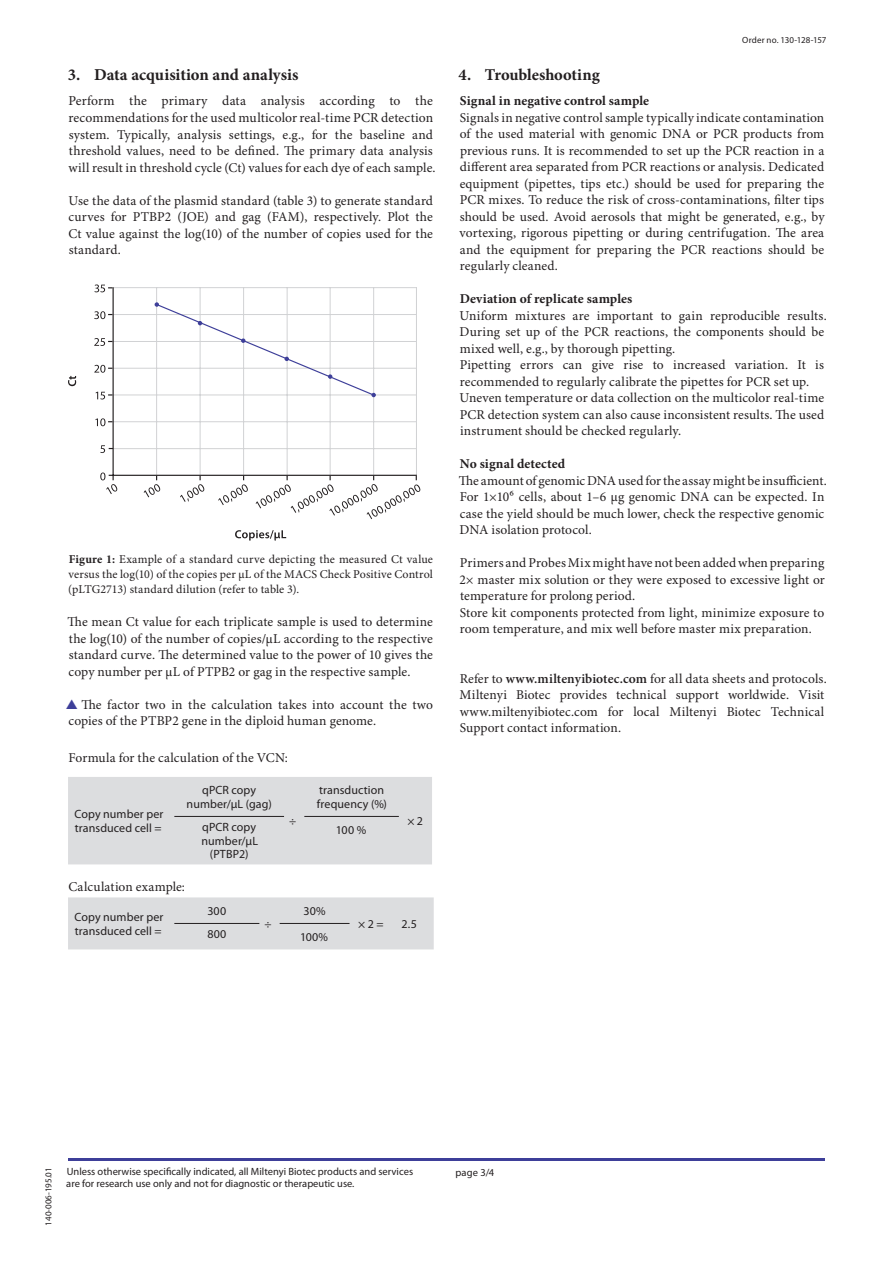
<style>
.page{position:relative;width:893px;height:1263px;background:#fff}
.page>*{position:absolute;margin:0;border:0;box-sizing:border-box;transform-origin:0 0}
.t1{font:700 16.65px "Minion Pro";color:#231f20}
.DS_Headline{font:700 16.5px "Minion Pro";letter-spacing:-.005em;color:#231f20}
.DS_Copy{font:13.65px/16.6px "Minion Pro";letter-spacing:.01em;color:#231f20}
.p_h2nn{font:13.5px/16.5px "Minion Pro";letter-spacing:.005em;color:#231f20}
.DS_Copy-2{font:13.5px/16.5px "Minion Pro";letter-spacing:.01em;color:#231f20}
.p_h2nn-2{font:700 13.5px "Minion Pro";letter-spacing:.005em;color:#231f20}
.DS_Copy-3{font:700 13.5px "Minion Pro";letter-spacing:.005em;color:#231f20}
.DS_Copy-4{font:12px/15px "Minion Pro";letter-spacing:.005em;color:#231f20;text-align:justify}
.DS_Warning_Warranty{font:12px/13.5px "Myriad Pro";letter-spacing:.01em;color:#231f20}
.t2{font:10.5px "Myriad Pro";color:#231f20}
.t3{font:9px "Myriad Pro";color:#231f20}
.s1{font-weight:700}
.s2{color:#3e3f99}
.s3{font-weight:600}
</style>
<div class="page">
<hr style="left:68px;top:1158px;width:757px;height:2px;background:#3e3f99">
<div style="left:68px;top:777px;width:364px;height:87px;background:#dcdddf"></div>
<hr style="left:174px;top:816px;width:110px;height:1px;background:#231f20">
<hr style="left:304px;top:816px;width:95px;height:1px;background:#231f20">
<div style="left:68px;top:897px;width:366px;height:52px;background:#dcdddf"></div>
<hr style="left:174px;top:923px;width:85px;height:1px;background:#231f20">
<hr style="left:280px;top:923px;width:70px;height:1px;background:#231f20">
<hr style="left:416px;top:288px;width:1px;height:188px;background:#d1d2d4">
<hr style="left:156px;top:287px;width:1px;height:188px;background:#d1d2d4">
<hr style="left:113px;top:448px;width:304px;height:1px;background:#d1d2d4">
<hr style="left:113px;top:421px;width:304px;height:1px;background:#d1d2d4">
<hr style="left:113px;top:395px;width:304px;height:1px;background:#d1d2d4">
<hr style="left:113px;top:368px;width:304px;height:1px;background:#d1d2d4">
<hr style="left:113px;top:341px;width:304px;height:1px;background:#d1d2d4">
<hr style="left:113px;top:314px;width:304px;height:1px;background:#d1d2d4">
<hr style="left:200px;top:287px;width:1px;height:188px;background:#d1d2d4">
<hr style="left:243px;top:287px;width:1px;height:188px;background:#d1d2d4">
<hr style="left:287px;top:287px;width:1px;height:190px;background:#d1d2d4">
<hr style="left:330px;top:287px;width:1px;height:188px;background:#d1d2d4">
<hr style="left:373px;top:288px;width:1px;height:187px;background:#d1d2d4">
<hr style="left:113px;top:287px;width:304px;height:1px;background:#d1d2d4">
<hr style="left:113px;top:287px;width:1px;height:193px;background:#231f20">
<hr style="left:109px;top:475px;width:308px;height:1px;background:#231f20">
<svg style="left:155px;top:302px;width:221px;height:95px"></svg>
<svg style="left:94px;top:284px;width:19px;height:8px"></svg>
<svg style="left:94px;top:311px;width:19px;height:8px"></svg>
<svg style="left:94px;top:338px;width:19px;height:8px"></svg>
<svg style="left:94px;top:365px;width:19px;height:8px"></svg>
<svg style="left:96px;top:392px;width:17px;height:7px"></svg>
<svg style="left:95px;top:418px;width:18px;height:8px"></svg>
<svg style="left:100px;top:445px;width:13px;height:8px"></svg>
<svg style="left:100px;top:472px;width:18px;height:22px"></svg>
<svg style="left:144px;top:476px;width:17px;height:21px"></svg>
<svg style="left:180px;top:476px;width:25px;height:26px"></svg>
<svg style="left:218px;top:476px;width:30px;height:29px"></svg>
<svg style="left:256px;top:476px;width:164px;height:43px"></svg>
<svg style="left:68px;top:376px;width:8px;height:10px"></svg>
<svg style="left:235px;top:530px;width:51px;height:10px"></svg>
<p class="t1" style="left:68px;top:65px;width:232px">3. Data acquisition and analysis</p>
<p class="DS_Copy" style="left:68px;top:93px;width:366px">Perform the primary data analysis according to the recommendations for the used multicolor real-time PCR detection</p>
<p class="DS_Copy-2" style="left:68px;top:127px;width:369px">system. Typically, analysis settings, e.g., for the baseline and threshold values, need to be defined. The primary data analysis will result in threshold cycle (Ct) values for each dye of each sample.</p>
<p class="DS_Copy-2" style="left:68px;top:193px;width:366px;text-align:justify">Use the data of the plasmid standard (table 3) to generate standard curves for PTBP2 (JOE) and gag (FAM), respectively. Plot the Ct value against the log(10) of the number of copies used for the standard.</p>
<p class="DS_Copy-4" style="left:68px;top:552px;width:366px"><span class="s1">Figure 1:</span> Example of a standard curve depicting the measured Ct value versus the log(10) of the copies per µL of the MACS Check Positive Control (pLTG2713) standard dilution (refer to table 3).</p>
<p class="DS_Copy-2" style="left:68px;top:614px;width:367px;text-align:justify">The mean Ct value for each triplicate sample is used to determine the log(10) of the number of copies/µL according to the respective standard curve. The determined value to the power of 10 gives the copy number per µL of PTPB2 or gag in the respective sample.</p>
<p class="DS_Copy-2" style="left:66px;top:697px;width:369px"><span class="s2">▲</span> The factor two in the calculation takes into account the two copies of the PTBP2 gene in the diploid human genome.</p>
<p class="DS_Copy-2" style="left:68px;top:750px;width:221px">Formula for the calculation of the VCN:</p>
<p class="DS_Warning_Warranty" style="left:75px;top:808px;width:90px">Copy number per transduced cell =</p>
<p class="DS_Warning_Warranty" style="left:187px;top:784px;width:87px;text-align:center">qPCR copy number/µL (gag)</p>
<p class="DS_Warning_Warranty" style="left:317px;top:784px;width:72px">transduction frequency (%)</p>
<p class="DS_Warning_Warranty" style="left:289px;top:815px;width:9px">÷</p>
<p class="DS_Warning_Warranty" style="left:201px;top:821px;width:58px;text-align:center">qPCR copy number/µL (PTBP2)</p>
<p class="DS_Warning_Warranty" style="left:336px;top:823px;width:32px">100 %</p>
<p class="DS_Warning_Warranty" style="left:407px;top:815px;width:17px">× 2</p>
<p class="DS_Copy-2" style="left:68px;top:879px;width:118px">Calculation example:</p>
<p class="DS_Warning_Warranty" style="left:75px;top:911px;width:90px">Copy number per transduced cell =</p>
<p class="DS_Warning_Warranty" style="left:207px;top:904px;width:20px">300</p>
<p class="DS_Warning_Warranty" style="left:265px;top:917px;width:9px">÷</p>
<p class="DS_Warning_Warranty" style="left:304px;top:904px;width:24px">30%</p>
<p class="DS_Warning_Warranty" style="left:207px;top:928px;width:20px">800</p>
<p class="DS_Warning_Warranty" style="left:300px;top:930px;width:30px">100%</p>
<p class="DS_Warning_Warranty" style="left:358px;top:917px;width:27px">× 2 =</p>
<p class="DS_Warning_Warranty" style="left:402px;top:917px;width:17px">2.5</p>
<p class="t3" style="left:742px;top:35px;width:86px">Order no. 130-128-157</p>
<p class="DS_Headline" style="left:459px;top:65px;width:143px">4. Troubleshooting</p>
<p class="DS_Copy-3" style="left:460px;top:93px;width:191px">Signal in negative control sample</p>
<p class="p_h2nn" style="left:460px;top:110px;width:366px;text-align:justify">Signals in negative control sample typically indicate contamination of the used material with genomic DNA or PCR products from previous runs. It is recommended to set up the PCR reaction in a different area separated from PCR reactions or analysis. Dedicated equipment (pipettes, tips etc.) should be used for preparing the PCR mixes. To reduce the risk of cross-contaminations, filter tips should be used. Avoid aerosols that might be generated, e.g., by vortexing, rigorous pipetting or during centrifugation. The area and the equipment for preparing the PCR reactions should be regularly cleaned.</p>
<p class="p_h2nn-2" style="left:460px;top:291px;width:174px">Deviation of replicate samples</p>
<p class="p_h2nn" style="left:460px;top:308px;width:369px">Uniform mixtures are important to gain reproducible results.<br>During set up of the PCR reactions, the components should be mixed well, e.g., by thorough pipetting.</p>
<p class="p_h2nn" style="left:460px;top:357px;width:366px">Pipetting errors can give rise to increased variation. It is recommended to regularly calibrate the pipettes for PCR set up.</p>
<p class="p_h2nn" style="left:460px;top:390px;width:366px;text-align:justify">Uneven temperature or data collection on the multicolor real-time PCR detection system can also cause inconsistent results. The used instrument should be checked regularly.</p>
<p class="p_h2nn-2" style="left:460px;top:456px;width:107px">No signal detected</p>
<p class="p_h2nn" style="left:459px;top:473px;width:370px">The amount of genomic DNA used for the assay might be insufficient.<br>For 1×10⁶ cells, about 1–6 µg genomic DNA can be expected. In case the yield should be much lower, check the respective genomic DNA isolation protocol.</p>
<p class="p_h2nn" style="left:459px;top:555px;width:367px;text-align:justify">Primers and Probes Mix might have not been added when preparing 2× master mix solution or they were exposed to excessive light or temperature for prolong period.</p>
<p class="p_h2nn" style="left:460px;top:605px;width:366px">Store kit components protected from light, minimize exposure to room temperature, and mix well before master mix preparation.</p>
<p class="p_h2nn" style="left:460px;top:671px;width:369px">Refer to <span class="s3">www.miltenyibiotec.com</span> for all data sheets and protocols.<br>Miltenyi Biotec provides technical support worldwide. Visit www.miltenyibiotec.com for local Miltenyi Biotec Technical Support contact information.</p>
<p class="t3" style="left:44px;top:1225px;width:60px;rotate:-90deg">140-006-195.01</p>
<p class="t2" style="left:67px;top:1166px;width:348px">Unless otherwise specifically indicated, all Miltenyi Biotec products and services</p>
<p class="t2" style="left:455px;top:1167px;width:40px">page 3/4</p>
<p class="t2" style="left:66px;top:1178px;width:290px">are for research use only and not for diagnostic or therapeutic use.</p>
</div>
